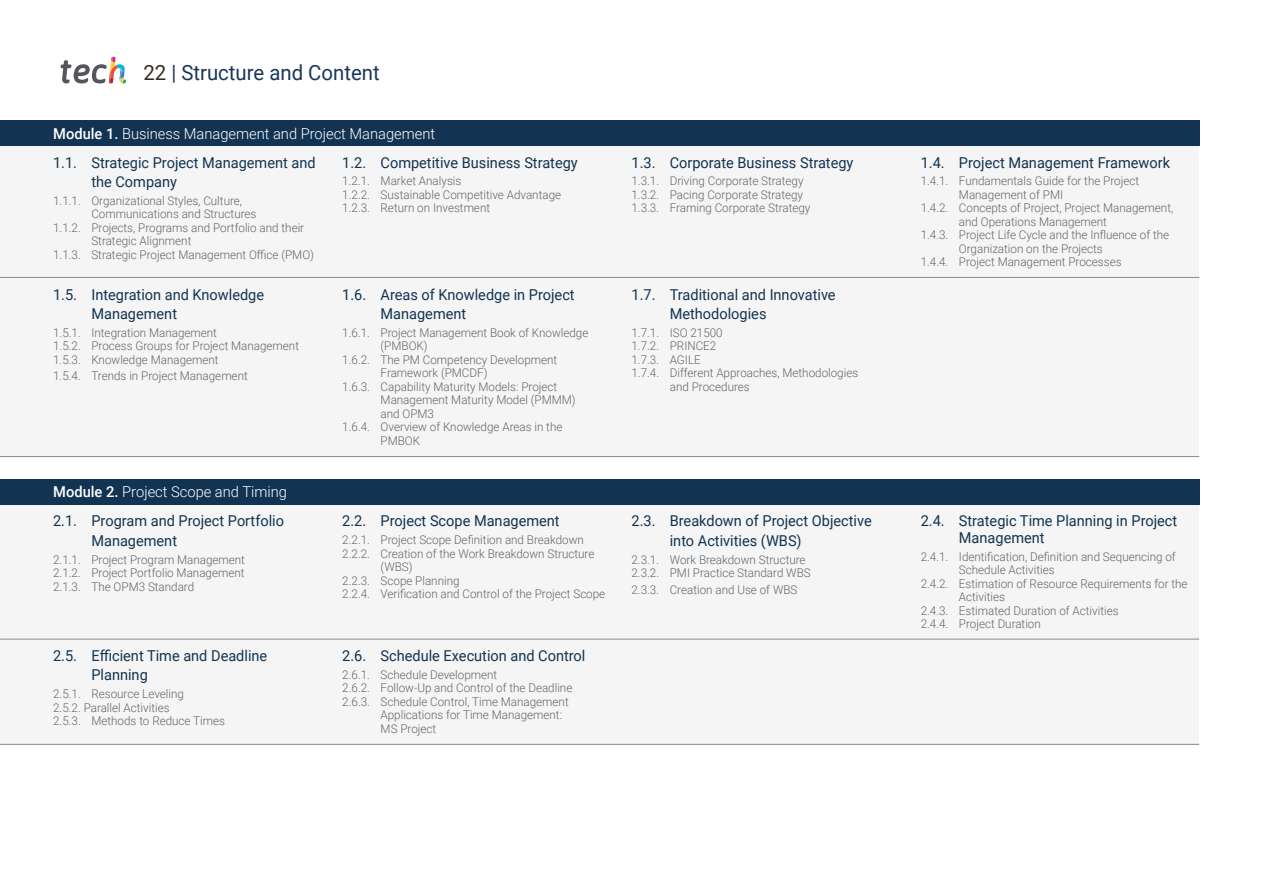
<style>
.page{position:relative;width:1263px;height:893px;background:#fff}
.page>*{position:absolute;margin:0;border:0;box-sizing:border-box;transform-origin:0 0}
.t1{font:21px "Roboto";color:#1a355c}
.t2{font:15px/19.5px "Roboto";color:#123352}
.t3{font:300 15px "Roboto";color:#fff}
.t4{font:300 12px/13.5px "Roboto";color:#61646a}
.s1{color:#312e20}
.s2{font-weight:500}
</style>
<div class="page">
<div style="left:0;top:504px;width:1199px;height:240px;background:#f4f5f4"></div>
<div style="left:0;top:146px;width:1199px;height:311px;background:#f4f5f4"></div>
<div style="left:0;top:120px;width:1199px;height:26px;background:#123352"></div>
<div style="left:0;top:479px;width:1199px;height:25px;background:#123352"></div>
<hr style="left:0;top:456px;width:1199px;height:1px;background:#878a8e">
<hr style="left:0;top:639px;width:1199px;height:1px;background:#878a8e">
<hr style="left:0;top:744px;width:1199px;height:1px;background:#878a8e">
<hr style="left:0;top:277px;width:1199px;height:1px;background:#878a8e">
<svg style="left:61px;top:57px;width:65px;height:27px"></svg>
<h1 class="t1" style="left:144px;top:57px;width:238px"><span class="s1">22</span> | Structure and Content</h1>
<p class="t3" style="left:53px;top:123px;width:384px"><span class="s2">Module 1.</span> Business Management and Project Management</p>
<p class="t2" style="left:91px;top:152px;width:226px;text-indent:-38px">1.1. Strategic Project Management and the Company</p>
<p class="t4" style="left:53px;top:193px;width:190px">1.1.1. Organizational Styles, Culture,</p>
<p class="t4" style="left:91px;top:207px;width:166px">Communications and Structures</p>
<p class="t4" style="left:53px;top:220px;width:253px">1.1.2. Projects, Programs and Portfolio and their</p>
<p class="t4" style="left:91px;top:234px;width:101px">Strategic Alignment</p>
<p class="t4" style="left:53px;top:247px;width:262px">1.1.3. Strategic Project Management Office (PMO)</p>
<p class="t2" style="left:91px;top:284px;width:174px;text-indent:-38px">1.5. Integration and Knowledge<br>Management</p>
<p class="t4" style="left:53px;top:325px;width:247px">1.5.1. Integration Management<br>1.5.2. Process Groups for Project Management<br>1.5.3. Knowledge Management</p>
<p class="t4" style="left:53px;top:369px;width:196px">1.5.4. Trends in Project Management</p>
<p class="t3" style="left:53px;top:482px;width:235px"><span class="s2">Module 2.</span> Project Scope and Timing</p>
<p class="t2" style="left:91px;top:511px;width:194px;text-indent:-38px">2.1. Program and Project Portfolio<br>Management</p>
<p class="t4" style="left:53px;top:552px;width:193px;text-align:justify">2.1.1. Project Program Management 2.1.2. Project Portfolio Management 2.1.3. The OPM3 Standard</p>
<p class="t2" style="left:91px;top:645px;width:177px;text-indent:-38px">2.5. Efficient Time and Deadline<br>Planning</p>
<p class="t4" style="left:53px;top:687px;width:173px">2.5.1. Resource Leveling<br>2.5.2. Parallel Activities<br>2.5.3. Methods to Reduce Times</p>
<p class="t2" style="left:342px;top:152px;width:237px">1.2. Competitive Business Strategy</p>
<p class="t4" style="left:342px;top:174px;width:220px">1.2.1. Market Analysis<br>1.2.2. Sustainable Competitive Advantage<br>1.2.3. Return on Investment</p>
<p class="t2" style="left:381px;top:284px;width:196px;text-indent:-38px">1.6. Areas of Knowledge in Project<br>Management</p>
<p class="t4" style="left:342px;top:325px;width:248px">1.6.1. Project Management Book of Knowledge</p>
<p class="t4" style="left:381px;top:339px;width:49px">(PMBOK)</p>
<p class="t4" style="left:342px;top:352px;width:217px">1.6.2. The PM Competency Development</p>
<p class="t4" style="left:381px;top:366px;width:108px">Framework (PMCDF)</p>
<p class="t4" style="left:342px;top:379px;width:216px">1.6.3. Capability Maturity Models: Project</p>
<p class="t4" style="left:381px;top:393px;width:197px">Management Maturity Model (PMMM)</p>
<p class="t4" style="left:381px;top:406px;width:55px">and OPM3</p>
<p class="t4" style="left:342px;top:420px;width:222px">1.6.4. Overview of Knowledge Areas in the</p>
<p class="t4" style="left:381px;top:433px;width:41px">PMBOK</p>
<p class="t2" style="left:342px;top:511px;width:219px">2.2. Project Scope Management</p>
<p class="t4" style="left:342px;top:533px;width:243px">2.2.1. Project Scope Definition and Breakdown</p>
<p class="t4" style="left:342px;top:546px;width:254px">2.2.2. Creation of the Work Breakdown Structure</p>
<p class="t4" style="left:381px;top:560px;width:34px">(WBS)</p>
<p class="t4" style="left:342px;top:573px;width:119px">2.2.3. Scope Planning</p>
<p class="t4" style="left:342px;top:587px;width:264px">2.2.4. Verification and Control of the Project Scope</p>
<p class="t2" style="left:342px;top:645px;width:245px">2.6. Schedule Execution and Control</p>
<p class="t4" style="left:342px;top:667px;width:157px">2.6.1. Schedule Development</p>
<p class="t4" style="left:342px;top:681px;width:232px">2.6.2. Follow-Up and Control of the Deadline</p>
<p class="t4" style="left:342px;top:694px;width:228px">2.6.3. Schedule Control, Time Management</p>
<p class="t4" style="left:381px;top:708px;width:183px">Applications for Time Management:</p>
<p class="t4" style="left:381px;top:721px;width:57px">MS Project</p>
<p class="t2" style="left:631px;top:152px;width:223px">1.3. Corporate Business Strategy</p>
<p class="t4" style="left:631px;top:174px;width:180px">1.3.1. Driving Corporate Strategy<br>1.3.2. Pacing Corporate Strategy<br>1.3.3. Framing Corporate Strategy</p>
<p class="t2" style="left:670px;top:284px;width:167px;text-indent:-38px">1.7. Traditional and Innovative<br>Methodologies</p>
<p class="t4" style="left:631px;top:325px;width:93px">1.7.1. ISO 21500</p>
<p class="t4" style="left:631px;top:339px;width:86px">1.7.2. PRINCE2</p>
<p class="t4" style="left:631px;top:352px;width:71px">1.7.3. AGILE</p>
<p class="t4" style="left:631px;top:366px;width:228px">1.7.4. Different Approaches, Methodologies</p>
<p class="t4" style="left:670px;top:379px;width:82px">and Procedures</p>
<p class="t2" style="left:670px;top:511px;width:204px;text-indent:-38px">2.3. Breakdown of Project Objective into Activities (WBS)</p>
<p class="t4" style="left:631px;top:552px;width:181px">2.3.1. Work Breakdown Structure<br>2.3.2. PMI Practice Standard WBS</p>
<p class="t4" style="left:631px;top:582px;width:167px">2.3.3. Creation and Use of WBS</p>
<p class="t2" style="left:921px;top:152px;width:251px">1.4. Project Management Framework</p>
<p class="t4" style="left:921px;top:174px;width:220px">1.4.1. Fundamentals Guide for the Project</p>
<p class="t4" style="left:959px;top:187px;width:106px">Management of PMI</p>
<p class="t4" style="left:921px;top:201px;width:254px">1.4.2. Concepts of Project, Project Management,</p>
<p class="t4" style="left:959px;top:214px;width:150px">and Operations Management</p>
<p class="t4" style="left:921px;top:228px;width:250px">1.4.3. Project Life Cycle and the Influence of the</p>
<p class="t4" style="left:959px;top:241px;width:145px">Organization on the Projects</p>
<p class="t4" style="left:921px;top:255px;width:202px">1.4.4. Project Management Processes</p>
<p class="t2" style="left:959px;top:512px;width:220px;line-height:16.5px;text-indent:-38px">2.4. Strategic Time Planning in Project<br>Management</p>
<p class="t4" style="left:921px;top:549px;width:257px">2.4.1. Identification, Definition and Sequencing of</p>
<p class="t4" style="left:959px;top:563px;width:97px">Schedule Activities</p>
<p class="t4" style="left:921px;top:576px;width:268px">2.4.2. Estimation of Resource Requirements for the</p>
<p class="t4" style="left:959px;top:590px;width:48px">Activities</p>
<p class="t4" style="left:921px;top:603px;width:200px">2.4.3. Estimated Duration of Activities</p>
<p class="t4" style="left:921px;top:617px;width:122px">2.4.4. Project Duration</p>
</div>
